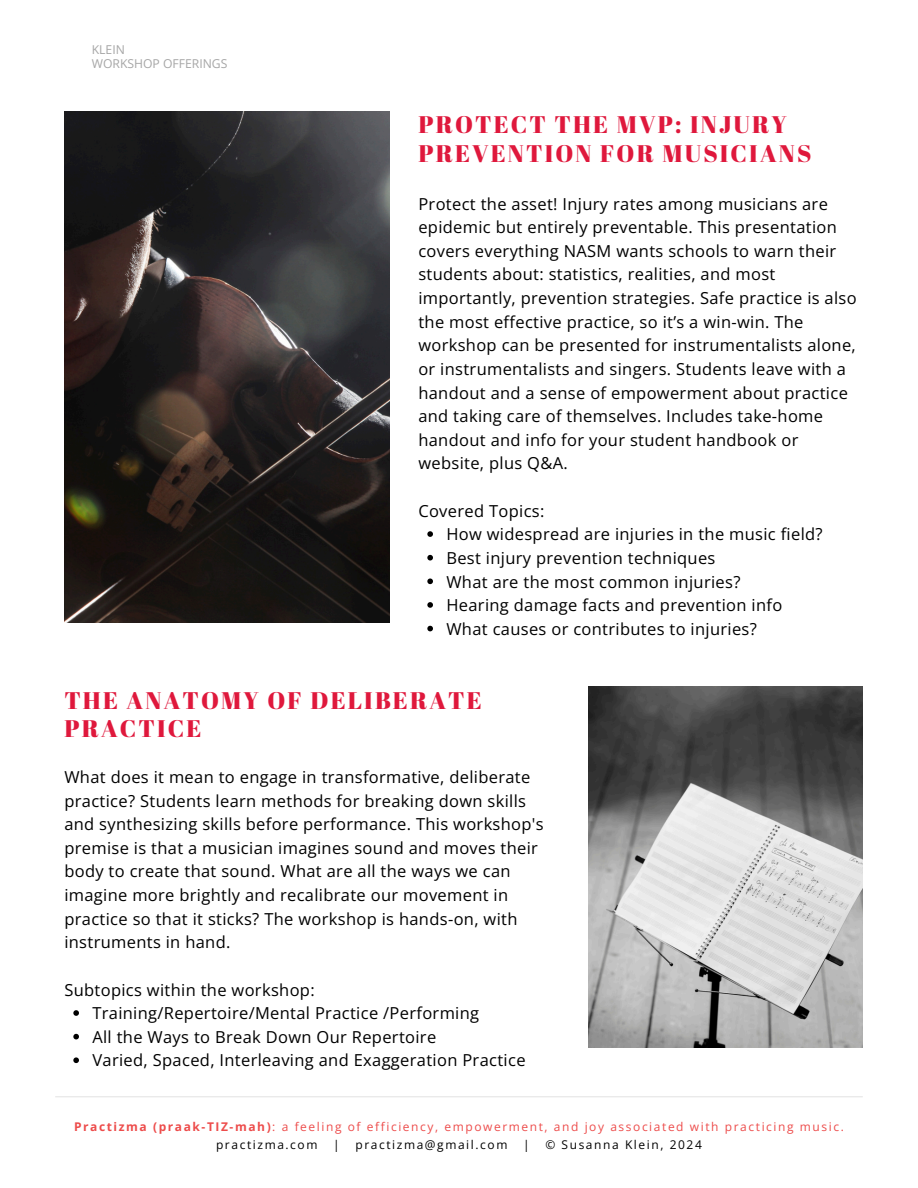
<style>
.page{position:relative;width:918px;height:1188px;background:#fff}
.page>*{position:absolute;margin:0;border:0;box-sizing:border-box;transform-origin:0 0}
.t1{font:24px/29.2px "Abril Fatface";letter-spacing:.09em;color:#df183c}
.t2{font:16.5px/23.7px "Open Sans";letter-spacing:.02em;color:#000}
.t3{font:12.15px/13.2px "Open Sans";color:#a6a6a6}
.t4{font:12px "Open Sans";letter-spacing:.13em;color:#ed4c4b}
.t5{font:12px "Open Sans";letter-spacing:.13em;color:#000}
.s1{font-weight:700}
</style>
<div class="page">
<img style="left:64px;top:111px;width:325px;height:512px">
<svg style="left:427px;top:531px;width:6px;height:6px"></svg>
<svg style="left:427px;top:555px;width:6px;height:6px"></svg>
<svg style="left:427px;top:579px;width:6px;height:5px"></svg>
<svg style="left:427px;top:602px;width:6px;height:6px"></svg>
<svg style="left:427px;top:626px;width:6px;height:5px"></svg>
<svg style="left:73px;top:1010px;width:6px;height:6px"></svg>
<svg style="left:73px;top:1034px;width:6px;height:5px"></svg>
<svg style="left:73px;top:1057px;width:6px;height:6px"></svg>
<img style="left:588px;top:686px;width:275px;height:361px">
<hr style="left:55px;top:1096px;width:808px;height:1px;background:#a6a6a6">
<p class="t3" style="left:92px;top:43px;width:137px">KLEIN<br>WORKSHOP OFFERINGS</p>
<h1 class="t1" style="left:418px;top:109px;width:395px">PROTECT THE MVP: INJURY<br>PREVENTION FOR MUSICIANS</h1>
<p class="t2" style="left:418px;top:191px;width:440px">Protect the asset! Injury rates among musicians are epidemic but entirely preventable. This presentation covers everything NASM wants schools to warn their students about: statistics, realities, and most importantly, prevention strategies. Safe practice is also the most effective practice, so it’s a win-win. The workshop can be presented for instrumentalists alone, or instrumentalists and singers. Students leave with a handout and a sense of empowerment about practice and taking care of themselves. Includes take-home handout and info for your student handbook or website, plus Q&amp;A.</p>
<p class="t2" style="left:446px;top:498px;width:378px;text-indent:-28px">Covered Topics:<br>How widespread are injuries in the music field?<br>Best injury prevention techniques<br>What are the most common injuries?<br>Hearing damage facts and prevention info What causes or contributes to injuries?</p>
<h3 class="t1" style="left:64px;top:685px;width:419px;line-height:28.2px">THE ANATOMY OF DELIBERATE<br>PRACTICE</h3>
<h1 class="t2" style="left:64px;top:765px;width:481px">What does it mean to engage in transformative, deliberate practice? Students learn methods for breaking down skills and synthesizing skills before performance. This workshop's premise is that a musician imagines sound and moves their body to create that sound. What are all the ways we can imagine more brightly and recalibrate our movement in practice so that it sticks? The workshop is hands-on, with instruments in hand.</h1>
<h2 class="t2" style="left:64px;top:977px;width:252px">Subtopics within the workshop:</h2>
<h2 class="t2" style="left:92px;top:1001px;width:388px">Training/Repertoire/Mental Practice /Performing</h2>
<p class="t2" style="left:92px;top:1025px;width:345px">All the Ways to Break Down Our Repertoire</p>
<p class="t2" style="left:92px;top:1048px;width:435px">Varied, Spaced, Interleaving and Exaggeration Practice</p>
<p class="t4" style="left:74px;top:1118px;width:771px"><span class="s1">Practizma (praak-TIZ-mah)</span>: a feeling of efficiency, empowerment, and joy associated with practicing music.</p>
<p class="t5" style="left:216px;top:1136px;width:103px">practizma.com</p>
<p class="t5" style="left:333px;top:1136px;width:8px">|</p>
<p class="t5" style="left:355px;top:1136px;width:153px">practizma@gmail.com</p>
<p class="t5" style="left:523px;top:1136px;width:8px">|</p>
<p class="t5" style="left:545px;top:1136px;width:158px">© Susanna Klein, 2024</p>
</div>
